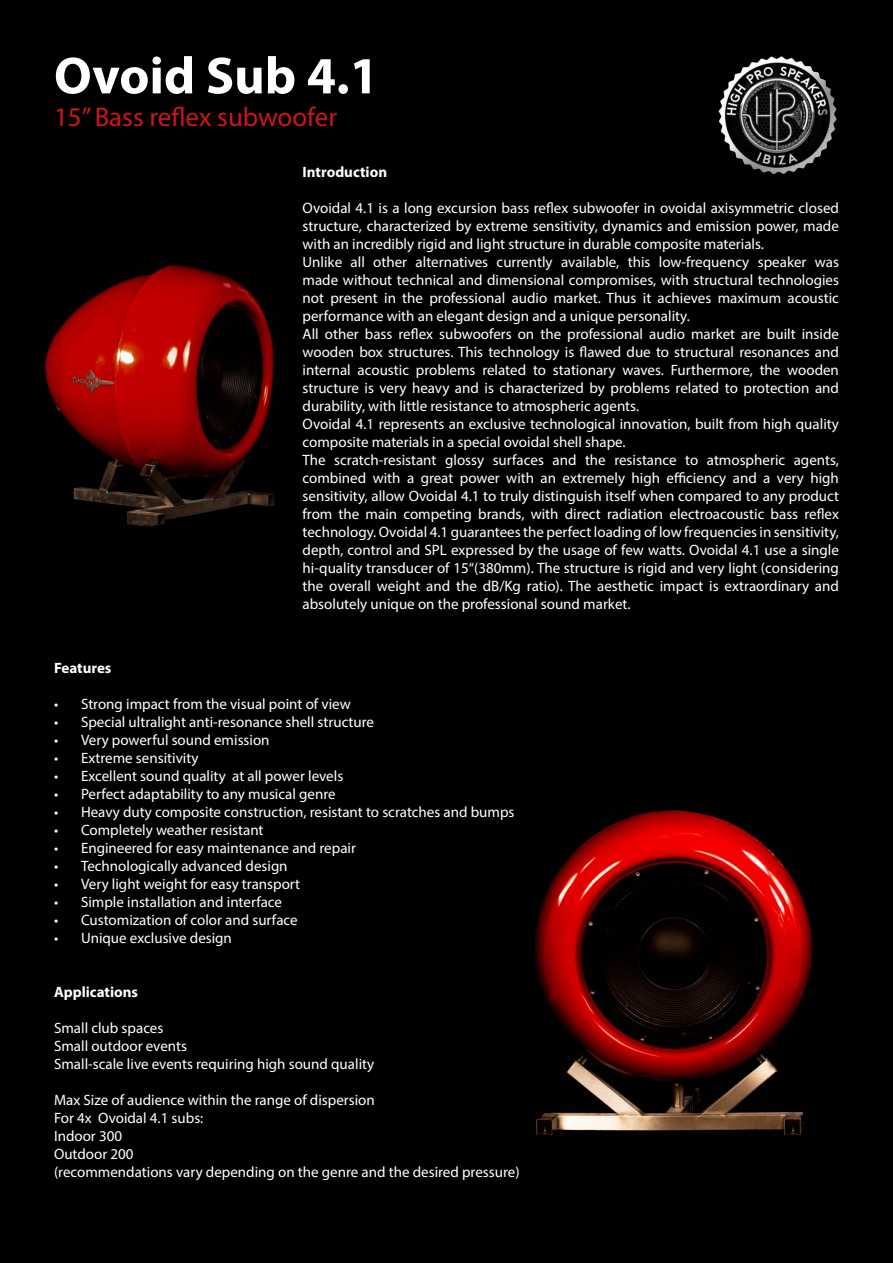
<style>
.page{position:relative;width:893px;height:1263px;background:#fff}
.page>*{position:absolute;margin:0;border:0;box-sizing:border-box;transform-origin:0 0}
.t1{font:700 52.5px "Myriad Pro";color:#fff}
.t2{font:27px "Myriad Pro";color:#cd1619}
.t3{font:15px/18px "Myriad Pro";color:#fff}
.t4{font:700 15px "Myriad Pro";color:#fff}
</style>
<div class="page">
<div style="left:1px;top:1px;width:891px;height:1261px;background:#000"></div>
<img style="left:45px;top:264px;width:230px;height:264px">
<img style="left:535px;top:810px;width:277px;height:326px">
<img style="left:718px;top:56px;width:119px;height:119px">
<h1 class="t1" style="left:54px;top:41px;width:326px">Ovoid Sub 4.1</h1>
<h2 class="t2" style="left:54px;top:100px;width:285px">15” Bass reflex subwoofer</h2>
<p class="t4" style="left:303px;top:162px;width:86px">Introduction</p>
<p class="t3" style="left:303px;top:199px;width:538px">Ovoidal 4.1 is a long excursion bass reflex subwoofer in ovoidal axisymmetric closed structure, characterized by extreme sensitivity, dynamics and emission power, made with an incredibly rigid and light structure in durable composite materials.<br>Unlike all other alternatives currently available, this low-frequency speaker was made without technical and dimensional compromises, with structural technologies not present in the professional audio market. Thus it achieves maximum acoustic performance with an elegant design and a unique personality.<br>All other bass reflex subwoofers on the professional audio market are built inside wooden box structures. This technology is flawed due to structural resonances and internal acoustic problems related to stationary waves. Furthermore, the wooden structure is very heavy and is characterized by problems related to protection and durability, with little resistance to atmospheric agents.<br>Ovoidal 4.1 represents an exclusive technological innovation, built from high quality composite materials in a special ovoidal shell shape.<br>The scratch-resistant glossy surfaces and the resistance to atmospheric agents, combined with a great power with an extremely high efficiency and a very high sensitivity, allow Ovoidal 4.1 to truly distinguish itself when compared to any product from the main competing brands, with direct radiation electroacoustic bass reflex technology. Ovoidal 4.1 guarantees the perfect loading of low frequencies in sensitivity, depth, control and SPL expressed by the usage of few watts. Ovoidal 4.1 use a single hi-quality transducer of 15“(380mm). The structure is rigid and very light (considering the overall weight and the dB/Kg ratio). The aesthetic impact is extraordinary and absolutely unique on the professional sound market.</p>
<p class="t4" style="left:54px;top:658px;width:59px">Features</p>
<p class="t3" style="left:54px;top:694px;width:298px">• Strong impact from the visual point of view</p>
<p class="t3" style="left:54px;top:712px;width:322px">• Special ultralight anti-resonance shell structure</p>
<p class="t3" style="left:54px;top:730px;width:217px">• Very powerful sound emission</p>
<p class="t3" style="left:54px;top:748px;width:146px">• Extreme sensitivity</p>
<p class="t3" style="left:54px;top:766px;width:291px">• Excellent sound quality at all power levels</p>
<p class="t3" style="left:54px;top:784px;width:283px">• Perfect adaptability to any musical genre</p>
<p class="t3" style="left:54px;top:802px;width:462px">• Heavy duty composite construction, resistant to scratches and bumps</p>
<p class="t3" style="left:54px;top:820px;width:211px">• Completely weather resistant</p>
<p class="t3" style="left:54px;top:838px;width:303px">• Engineered for easy maintenance and repair</p>
<p class="t3" style="left:54px;top:856px;width:235px">• Technologically advanced design</p>
<p class="t3" style="left:54px;top:874px;width:248px">• Very light weight for easy transport</p>
<p class="t3" style="left:54px;top:892px;width:230px">• Simple installation and interface</p>
<p class="t3" style="left:54px;top:910px;width:245px">• Customization of color and surface</p>
<p class="t3" style="left:54px;top:928px;width:179px">• Unique exclusive design</p>
<p class="t4" style="left:54px;top:982px;width:86px">Applications</p>
<p class="t3" style="left:54px;top:1018px;width:322px">Small club spaces<br>Small outdoor events<br>Small-scale live events requiring high sound quality</p>
<p class="t3" style="left:54px;top:1090px;width:467px">Max Size of audience within the range of dispersion<br>For 4x Ovoidal 4.1 subs:<br>Indoor 300<br>Outdoor 200<br>(recommendations vary depending on the genre and the desired pressure)</p>
</div>
